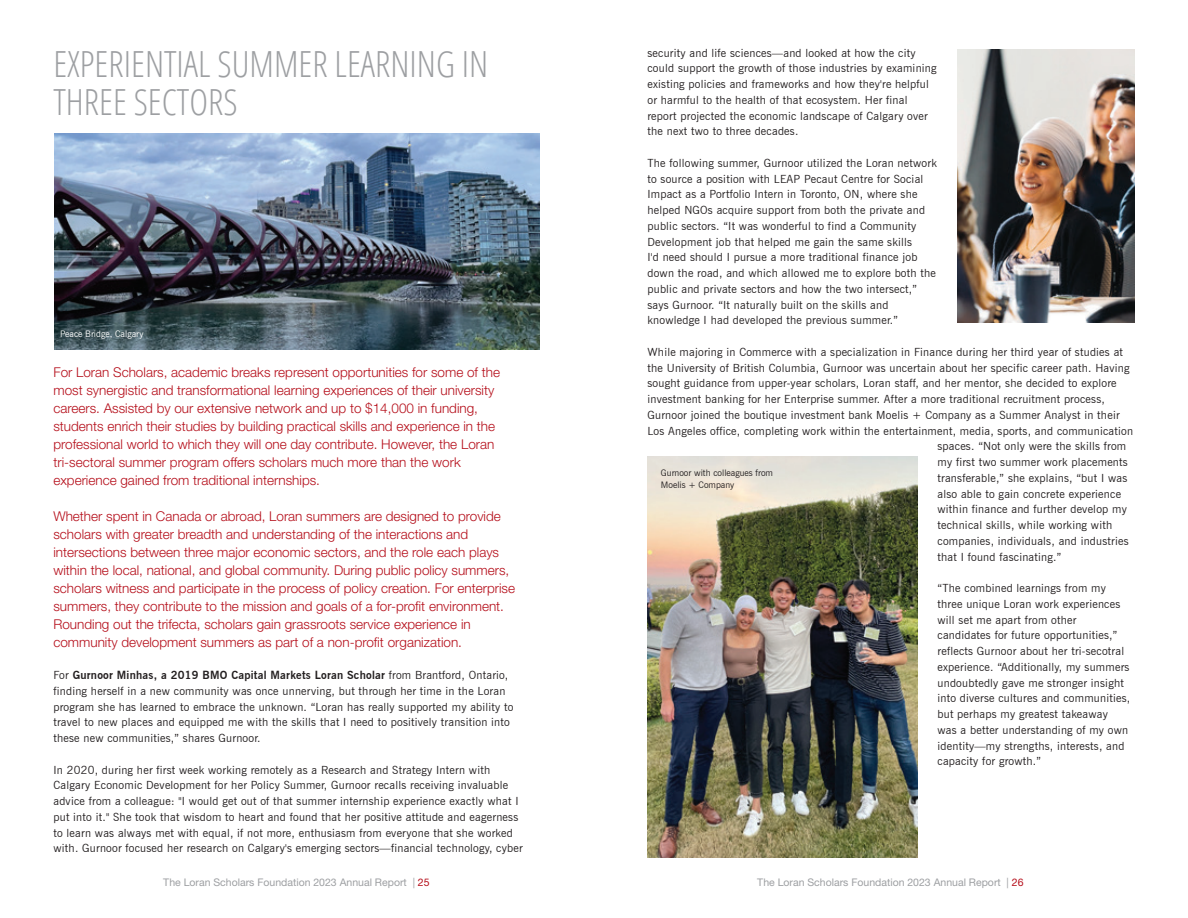
<style>
.page{position:relative;width:1188px;height:918px;background:#fff}
.page>*{position:absolute;margin:0;border:0;box-sizing:border-box;transform-origin:0 0}
.t1{font:300 condensed 36px/37.5px "Open Sans";color:#9d9fa2}
.t2{font:300 13.5px/18px "Helvetica Neue LT Std";color:#b50e1a}
.t3{font:11.25px/15.8px "News Gothic BT";letter-spacing:.02em;color:#231f20}
.t4{font:10.5px "Helvetica Neue LT Std";color:#9d9fa2}
.t5{font:9px/12px "News Gothic BT";color:#231f20}
.t6{font:9px "News Gothic BT";color:#fff}
.s1{font-weight:700}
.s2{color:#b50e1a}
</style>
<div class="page">
<img style="left:54px;top:133px;width:486px;height:216px">
<img style="left:957px;top:50px;width:177px;height:273px">
<img style="left:647px;top:456px;width:270px;height:401px">
<h1 class="t1" style="left:53px;top:44px;width:436px">EXPERIENTIAL SUMMER LEARNING IN<br>THREE SECTORS</h1>
<p class="t6" style="left:60px;top:329px;width:85px">Peace Bridge, Calgary</p>
<p class="t2" style="left:53px;top:363px;width:448px">For Loran Scholars, academic breaks represent opportunities for some of the most synergistic and transformational learning experiences of their university careers. Assisted by our extensive network and up to $14,000 in funding, students enrich their studies by building practical skills and experience in the professional world to which they will one day contribute. However, the Loran tri-sectoral summer program offers scholars much more than the work experience gained from traditional internships.</p>
<p class="t2" style="left:53px;top:507px;width:463px">Whether spent in Canada or abroad, Loran summers are designed to provide scholars with greater breadth and understanding of the interactions and intersections between three major economic sectors, and the role each plays within the local, national, and global community. During public policy summers, scholars witness and participate in the process of policy creation. For enterprise summers, they contribute to the mission and goals of a for-profit environment.<br>Rounding out the trifecta, scholars gain grassroots service experience in community development summers as part of a non-profit organization.</p>
<p class="t3" style="left:53px;top:667px;width:462px">For <span class="s1">Gurnoor Minhas, a 2019 BMO Capital Markets Loran Scholar</span> from Brantford, Ontario, finding herself in a new community was once unnerving, but through her time in the Loran program she has learned to embrace the unknown. “Loran has really supported my ability to travel to new places and equipped me with the skills that I need to positively transition into these new communities,” shares Gurnoor.</p>
<p class="t3" style="left:53px;top:762px;width:471px">In 2020, during her first week working remotely as a Research and Strategy Intern with Calgary Economic Development for her Policy Summer, Gurnoor recalls receiving invaluable advice from a colleague: "I would get out of that summer internship experience exactly what I put into it. " She took that wisdom to heart and found that her positive attitude and eagerness to learn was always met with equal, if not more, enthusiasm from everyone that she worked with. Gurnoor focused her research on Calgary's emerging sectors—financial technology, cyber</p>
<p class="t3" style="left:647px;top:45px;width:291px">security and life sciences—and looked at how the city could support the growth of those industries by examining existing policies and frameworks and how they're helpful or harmful to the health of that ecosystem. Her final report projected the economic landscape of Calgary over the next two to three decades.</p>
<p class="t3" style="left:647px;top:155px;width:291px">The following summer, Gurnoor utilized the Loran network to source a position with LEAP Pecaut Centre for Social Impact as a Portfolio Intern in Toronto, ON, where she helped NGOs acquire support from both the private and public sectors. “It was wonderful to find a Community Development job that helped me gain the same skills<br>I'd need should I pursue a more traditional finance job down the road, and which allowed me to explore both the public and private sectors and how the two intersect,” says Gurnoor. “It naturally built on the skills and knowledge I had developed the previous summer. ”</p>
<p class="t3" style="left:647px;top:344px;width:477px">While majoring in Commerce with a specialization in Finance during her third year of studies at</p>
<p class="t3" style="left:647px;top:360px;width:484px">the University of British Columbia, Gurnoor was uncertain about her specific career path. Having</p>
<p class="t3" style="left:647px;top:376px;width:471px">sought guidance from upper-year scholars, Loran staff, and her mentor, she decided to explore</p>
<p class="t3" style="left:647px;top:391px;width:459px">investment banking for her Enterprise summer. After a more traditional recruitment process,</p>
<p class="t3" style="left:647px;top:407px;width:474px">Gurnoor joined the boutique investment bank Moelis + Company as a Summer Analyst in their</p>
<p class="t3" style="left:647px;top:423px;width:487px">Los Angeles office, completing work within the entertainment, media, sports, and communication</p>
<p class="t3" style="left:938px;top:439px;width:190px">spaces. “Not only were the skills from</p>
<p class="t3" style="left:938px;top:454px;width:192px">my first two summer work placements</p>
<p class="t3" style="left:938px;top:470px;width:191px">transferable,” she explains, “but I was</p>
<p class="t3" style="left:938px;top:486px;width:185px">also able to gain concrete experience</p>
<p class="t3" style="left:938px;top:502px;width:191px">within finance and further develop my</p>
<p class="t3" style="left:938px;top:517px;width:176px">technical skills, while working with</p>
<p class="t3" style="left:938px;top:533px;width:193px">companies, individuals, and industries</p>
<p class="t3" style="left:938px;top:549px;width:125px">that I found fascinating. ”</p>
<p class="t3" style="left:938px;top:580px;width:194px">“The combined learnings from my three unique Loran work experiences will set me apart from other candidates for future opportunities,” reflects Gurnoor about her tri-secotral experience. “Additionally, my summers undoubtedly gave me stronger insight into diverse cultures and communities, but perhaps my greatest takeaway<br>was a better understanding of my own identity—my strengths, interests, and capacity for growth. ”</p>
<p class="t5" style="left:661px;top:466px;width:114px">Gurnoor with colleagues from<br>Moelis + Company</p>
<p class="t4" style="left:163px;top:876px;width:268px">The Loran Scholars Foundation 2023 Annual Report | <span class="s2">25</span></p>
<p class="t4" style="left:757px;top:876px;width:268px">The Loran Scholars Foundation 2023 Annual Report | <span class="s2">26</span></p>
</div>
